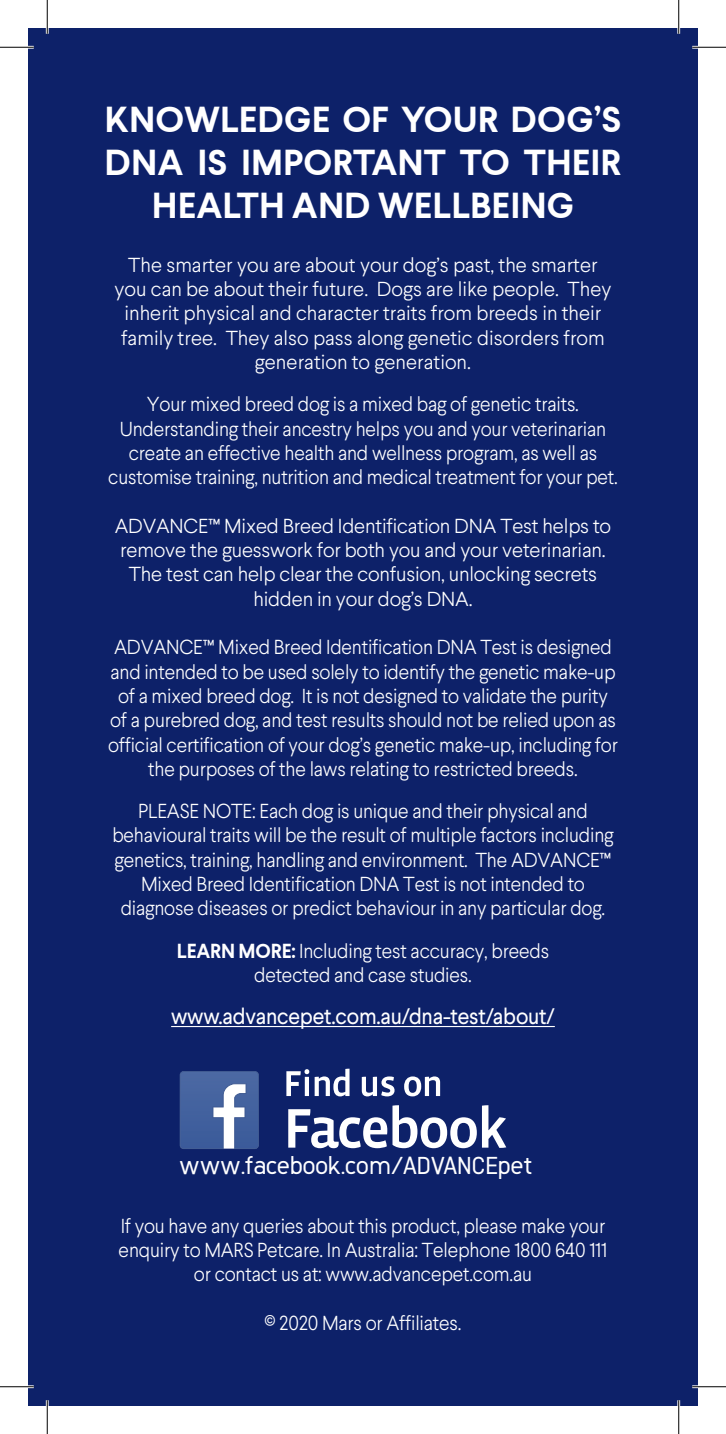
<style>
.page{position:relative;width:726px;height:1434px;background:#fff}
.page>*{position:absolute;margin:0;border:0;box-sizing:border-box;transform-origin:0 0}
.t1{font:700 36px/43.2px "Larsseit";color:#fff;text-align:center}
.t2{font:24.53px "Marsfont";color:#fff}
.t3{font:22.5px "Larsseit";letter-spacing:-.01em;color:#fff;scale:.95 1}
.t4{font:300 20.25px/24.3px "Larsseit";letter-spacing:-.01em;color:#fff;text-align:center;scale:.95 1}
.t5{font:300 20.25px/24.3px "Larsseit";letter-spacing:-.01em;color:#fff;text-align:center}
.s1{font-weight:700}
</style>
<div class="page">
<div style="left:28px;top:28px;width:670px;height:1378px;background:#0d2169"></div>
<hr style="left:171px;top:1026px;width:384px;height:1px;background:#fff">
<svg style="left:286px;top:1069px;width:23px;height:27px"></svg>
<svg style="left:315px;top:1069px;width:34px;height:27px"></svg>
<svg style="left:362px;top:1076px;width:33px;height:20px"></svg>
<svg style="left:404px;top:1076px;width:36px;height:20px"></svg>
<svg style="left:288px;top:1105px;width:218px;height:43px"></svg>
<svg style="left:180px;top:1071px;width:79px;height:78px;background:#5f79ac"></svg>
<hr style="left:0;top:46px;width:34px;height:3px;background:#fff">
<hr style="left:692px;top:46px;width:34px;height:3px;background:#fff">
<hr style="left:0;top:1385px;width:34px;height:3px;background:#fff">
<hr style="left:692px;top:1385px;width:34px;height:3px;background:#fff">
<hr style="left:46px;top:0;width:3px;height:34px;background:#fff">
<hr style="left:46px;top:1400px;width:3px;height:34px;background:#fff">
<hr style="left:677px;top:0;width:3px;height:34px;background:#fff">
<hr style="left:677px;top:1400px;width:3px;height:34px;background:#fff">
<hr style="left:0;top:47px;width:34px;height:1px;background:#000">
<hr style="left:692px;top:47px;width:34px;height:1px;background:#000">
<hr style="left:0;top:1386px;width:34px;height:1px;background:#000">
<hr style="left:692px;top:1386px;width:34px;height:1px;background:#000">
<hr style="left:47px;top:0;width:1px;height:34px;background:#000">
<hr style="left:47px;top:1400px;width:1px;height:34px;background:#000">
<hr style="left:678px;top:0;width:1px;height:34px;background:#000">
<hr style="left:678px;top:1400px;width:1px;height:34px;background:#000">
<p class="t1" style="left:105px;top:97px;width:518px">KNOWLEDGE OF YOUR DOG’S<br>DNA IS IMPORTANT TO THEIR<br>HEALTH AND WELLBEING</p>
<p class="t5" style="left:114px;top:252px;width:499px">The smarter you are about your dog’s past, the smarter you can be about their future. Dogs are like people. They inherit physical and character traits from breeds in their family tree. They also pass along genetic disorders from generation to generation.</p>
<p class="t4" style="left:108px;top:392px;width:538px">Your mixed breed dog is a mixed bag of genetic traits.<br>Understanding their ancestry helps you and your veterinarian create an effective health and wellness program, as well as customise training, nutrition and medical treatment for your pet.</p>
<p class="t5" style="left:115px;top:513px;width:498px">ADVANCE™ Mixed Breed Identification DNA Test helps to remove the guesswork for both you and your veterinarian.<br>The test can help clear the confusion, unlocking secrets hidden in your dog’s DNA.</p>
<p class="t4" style="left:108px;top:635px;width:538px">ADVANCE™ Mixed Breed Identification DNA Test is designed and intended to be used solely to identify the genetic make-up of a mixed breed dog. It is not designed to validate the purity of a purebred dog, and test results should not be relied upon as official certification of your dog’s genetic make-up, including for the purposes of the laws relating to restricted breeds.</p>
<p class="t4" style="left:112px;top:799px;width:529px">PLEASE NOTE: Each dog is unique and their physical and behavioural traits will be the result of multiple factors including genetics, training, handling and environment. The ADVANCE™ Mixed Breed Identification DNA Test is not intended to diagnose diseases or predict behaviour in any particular dog.</p>
<p class="t4" style="left:177px;top:938px;width:393px"><span class="s1">LEARN MORE:</span> Including test accuracy, breeds detected and case studies.</p>
<p class="t3" style="left:171px;top:1002px;width:405px">www.advancepet.com.au/dna-test/about/</p>
<p class="t2" style="left:180px;top:1151px;width:354px">www.facebook.com/ADVANCEpet</p>
<p class="t4" style="left:119px;top:1213px;width:516px">If you have any queries about this product, please make your enquiry to MARS Petcare. In Australia: Telephone 1800 640 111 or contact us at: www.advancepet.com.au</p>
<p class="t4" style="left:264px;top:1310px;width:209px">© 2020 Mars or Affiliates.</p>
</div>
